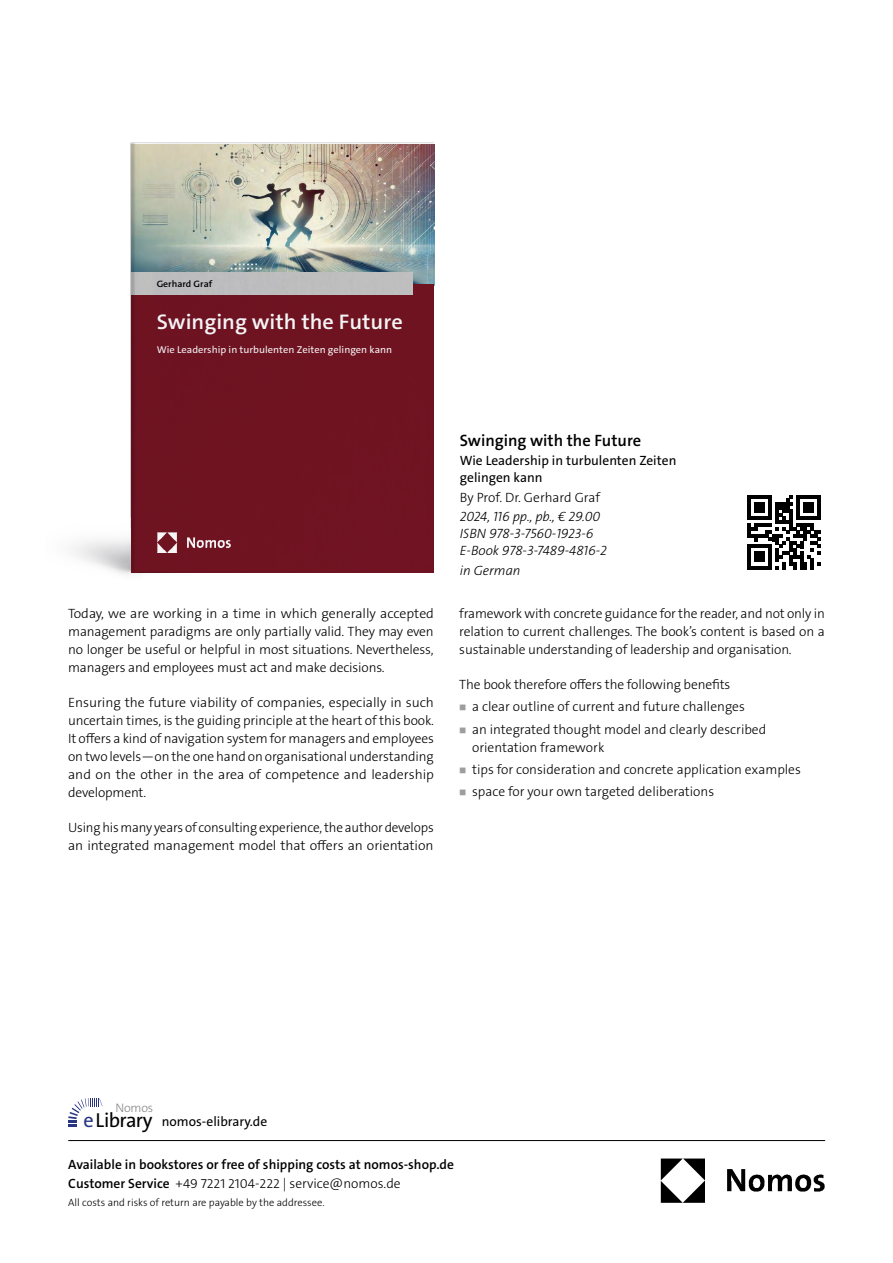
<style>
.page{position:relative;width:893px;height:1263px;background:#fff}
.page>*{position:absolute;margin:0;border:0;box-sizing:border-box;transform-origin:0 0}
.t1{font:600 21.3px "The Sans C5";color:#fff;scale:1.05 1}
.t2{font:20.4px "The Sans Os F";letter-spacing:-.03em;color:#000}
.t3{font:600 16.5px "The Sans Os F";color:#000}
.t4{font:300 13.5px/18px "The Sans Os F";letter-spacing:-.005em;color:#000;text-align:justify}
.t5{font:600 13.5px/19.5px "The Sans C5";color:#000}
.t6{font:italic 300 13.5px/17.2px "The Sans Os F";color:#000}
.t7{font:13.5px/17.2px "The Sans Os F";color:#000}
.t8{font:13.5px "The Sans C5";color:#000}
.t9{font:300 12.45px "The Sans Os F";letter-spacing:-.02em;color:#878787}
.t10{font:300 10.5px "The Sans Os F";color:#000}
.t11{font:10.05px "The Sans C5";color:#fff;scale:1.05 1}
.t12{font:600 9.3px "The Sans C5";color:#000;scale:1.05 1}
.s1{color:#283583}
.s2{font-weight:300}
</style>
<div class="page">
<img style="left:660px;top:1158px;width:165px;height:45px">
<hr style="left:68px;top:1140px;width:757px;height:1px;background:#000">
<svg style="left:68px;top:1098px;width:34px;height:29px"></svg>
<img style="left:131px;top:144px;width:303px;height:140px">
<div style="left:131px;top:284px;width:303px;height:289px;background:#741423"></div>
<div style="left:131px;top:273px;width:282px;height:22px;background:#bdbdbe"></div>
<img style="left:157px;top:533px;width:74px;height:19px">
<svg style="left:747px;top:495px;width:74px;height:74px"></svg>
<p class="t12" style="left:157px;top:278px;width:54px">Gerhard Graf</p>
<h1 class="t1" style="left:157px;top:309px;width:236px">Swinging with the Future</h1>
<p class="t11" style="left:157px;top:343px;width:226px">Wie Leadership in turbulenten Zeiten gelingen kann</p>
<p class="t4" style="left:68px;top:605px;width:367px">Today, we are working in a time in which generally accepted management paradigms are only partially valid. They may even no longer be useful or helpful in most situations. Nevertheless, managers and employees must act and make decisions.</p>
<p class="t4" style="left:68px;top:694px;width:367px">Ensuring the future viability of companies, especially in such uncertain times, is the guiding principle at the heart of this book.<br>It offers a kind of navigation system for managers and employees on two levels—on the one hand on organisational understanding and on the other in the area of competence and leadership development.</p>
<p class="t4" style="left:68px;top:819px;width:367px">Using his many years of consulting experience, the author develops an integrated management model that offers an orientation</p>
<p class="t3" style="left:460px;top:429px;width:183px">Swinging with the Future</p>
<p class="t7" style="left:460px;top:453px;width:218px">Wie Leadership in turbulenten Zeiten gelingen kann</p>
<p class="t4" style="left:460px;top:488px;width:142px">By Prof. Dr. Gerhard Graf</p>
<p class="t6" style="left:460px;top:508px;width:148px">2024, 116 pp., pb., € 29.00<br>ISBN 978-3-7560-1923-6<br>E-Book 978-3-7489-4816-2</p>
<p class="t6" style="left:460px;top:562px;width:62px">in German</p>
<p class="t4" style="left:459px;top:605px;width:367px">framework with concrete guidance for the reader, and not only in relation to current challenges. The book’s content is based on a sustainable understanding of leadership and organisation.</p>
<p class="t4" style="left:472px;top:673px;width:296px;line-height:22.2px;text-align:left;text-indent:-13px">The book therefore offers the following benefits<br>a clear outline of current and future challenges<br>an integrated thought model and clearly described</p>
<p class="t4" style="left:472px;top:736px;width:330px;line-height:22.2px;text-align:left">orientation framework<br>tips for consideration and concrete application examples space for your own targeted deliberations</p>
<p class="t9" style="left:115px;top:1099px;width:39px">Nomos</p>
<h2 class="t2" style="left:83px;top:1112px;width:71px"><span class="s1">e</span>Library</h2>
<p class="t8" style="left:162px;top:1112px;width:107px">nomos-elibrary.de</p>
<p class="t5" style="left:68px;top:1154px;width:387px">Available in bookstores or free of shipping costs at nomos-shop.de<br>Customer Service <span class="s2">+49 7221 2104-222 | service@nomos.de</span></p>
<p class="t10" style="left:68px;top:1196px;width:258px">All costs and risks of return are payable by the addressee.</p>
</div>
